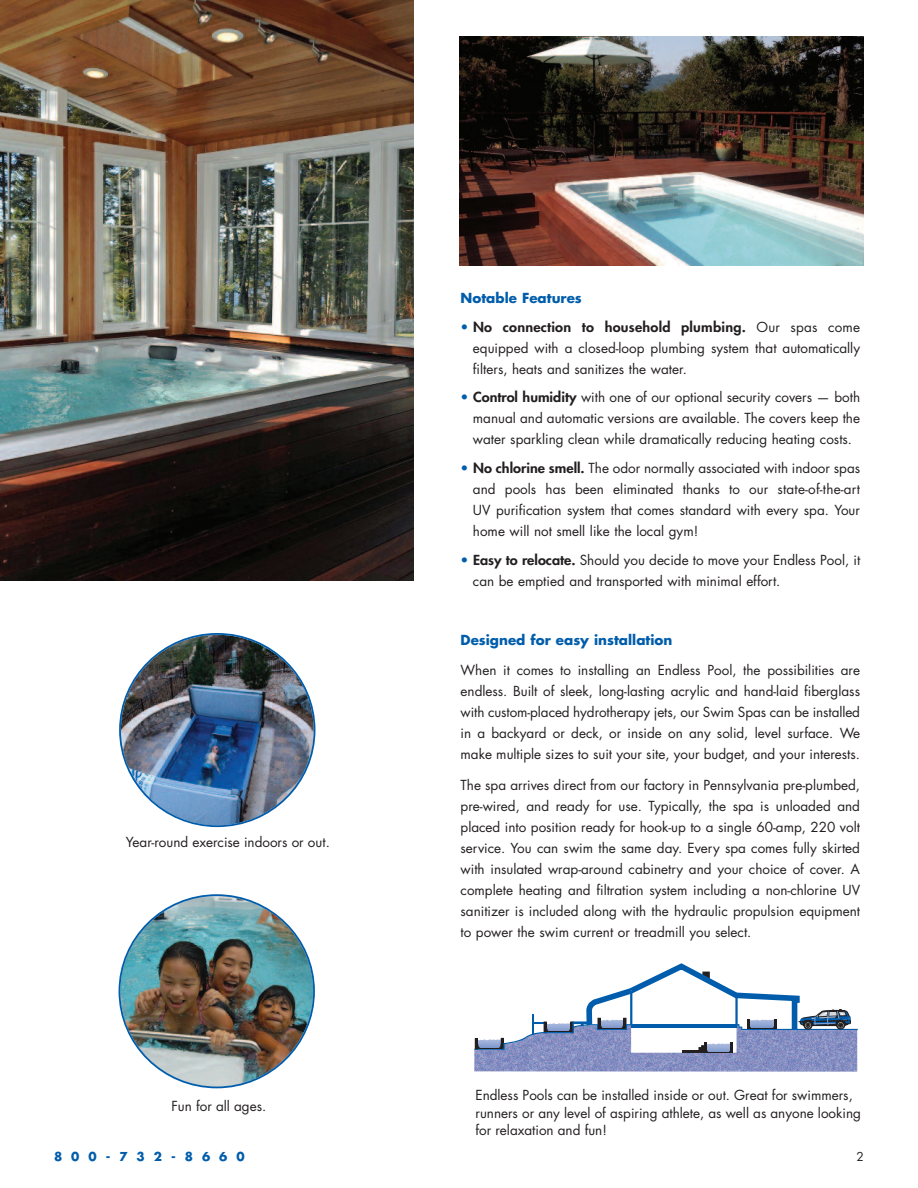
<style>
.page{position:relative;width:918px;height:1188px;background:#fff}
.page>*{position:absolute;margin:0;border:0;box-sizing:border-box;transform-origin:0 0}
.t1{font:13.5px/21px "Futura";color:#231f20;text-align:justify}
.t2{font:700 13.5px "Futura";color:#015dab}
.t3{font:700 12px "Futura";letter-spacing:.75em;color:#015dab}
.t4{font:12px "Futura";color:#231f20}
.s1{color:#015dab}
.s2{font-weight:800}
</style>
<div class="page">
<img style="left:474px;top:1053px;width:383px;height:19px">
<svg style="left:474px;top:963px;width:384px;height:90px"></svg>
<img style="left:0;top:0;width:414px;height:581px">
<img style="left:119px;top:633px;width:196px;height:194px">
<img style="left:119px;top:894px;width:196px;height:194px">
<img style="left:459px;top:37px;width:405px;height:228px">
<p class="t1" style="left:126px;top:833px;width:205px">Year-round exercise indoors or out.</p>
<p class="t2" style="left:461px;top:292px;width:123px">Notable Features</p>
<p class="t1" style="left:473px;top:317px;width:389px;text-indent:-12px"><span class="s1">•</span> <span class="s2">No connection to household plumbing.</span> Our spas come equipped with a closed-loop plumbing system that automatically filters, heats and sanitizes the water.</p>
<p class="t1" style="left:473px;top:388px;width:389px;text-indent:-12px"><span class="s1">•</span> <span class="s2">Control humidity</span> with one of our optional security covers — both manual and automatic versions are available. The covers keep the water sparkling clean while dramatically reducing heating costs.</p>
<p class="t1" style="left:473px;top:459px;width:389px;text-indent:-12px"><span class="s1">•</span> <span class="s2">No chlorine smell.</span> The odor normally associated with indoor spas and pools has been eliminated thanks to our state-of-the-art UV purification system that comes standard with every spa. Your home will not smell like the local gym!</p>
<p class="t1" style="left:473px;top:551px;width:389px;text-indent:-12px"><span class="s1">•</span> <span class="s2">Easy to relocate.</span> Should you decide to move your Endless Pool, it can be emptied and transported with minimal effort.</p>
<p class="t2" style="left:461px;top:633px;width:213px">Designed for easy installation</p>
<p class="t1" style="left:461px;top:661px;width:401px">When it comes to installing an Endless Pool, the possibilities are endless. Built of sleek, long-lasting acrylic and hand-laid fiberglass with custom-placed hydrotherapy jets, our Swim Spas can be installed in a backyard or deck, or inside on any solid, level surface. We make multiple sizes to suit your site, your budget, and your interests.</p>
<p class="t1" style="left:461px;top:776px;width:401px">The spa arrives direct from our factory in Pennsylvania pre-plumbed, pre-wired, and ready for use. Typically, the spa is unloaded and placed into position ready for hook-up to a single 60-amp, 220 volt service. You can swim the same day. Every spa comes fully skirted with insulated wrap-around cabinetry and your choice of cover. A complete heating and filtration system including a non-chlorine UV sanitizer is included along with the hydraulic propulsion equipment to power the swim current or treadmill you select.</p>
<p class="t1" style="left:475px;top:1087px;width:387px;line-height:17.7px;text-align:left">Endless Pools can be installed inside or out. Great for swimmers, runners or any level of aspiring athlete, as well as anyone looking for relaxation and fun!</p>
<p class="t1" style="left:172px;top:1096px;width:96px">Fun for all ages.</p>
<p class="t3" style="left:54px;top:1151px;width:192px">800-732-8660</p>
<p class="t4" style="left:857px;top:1151px;width:9px">2</p>
</div>
